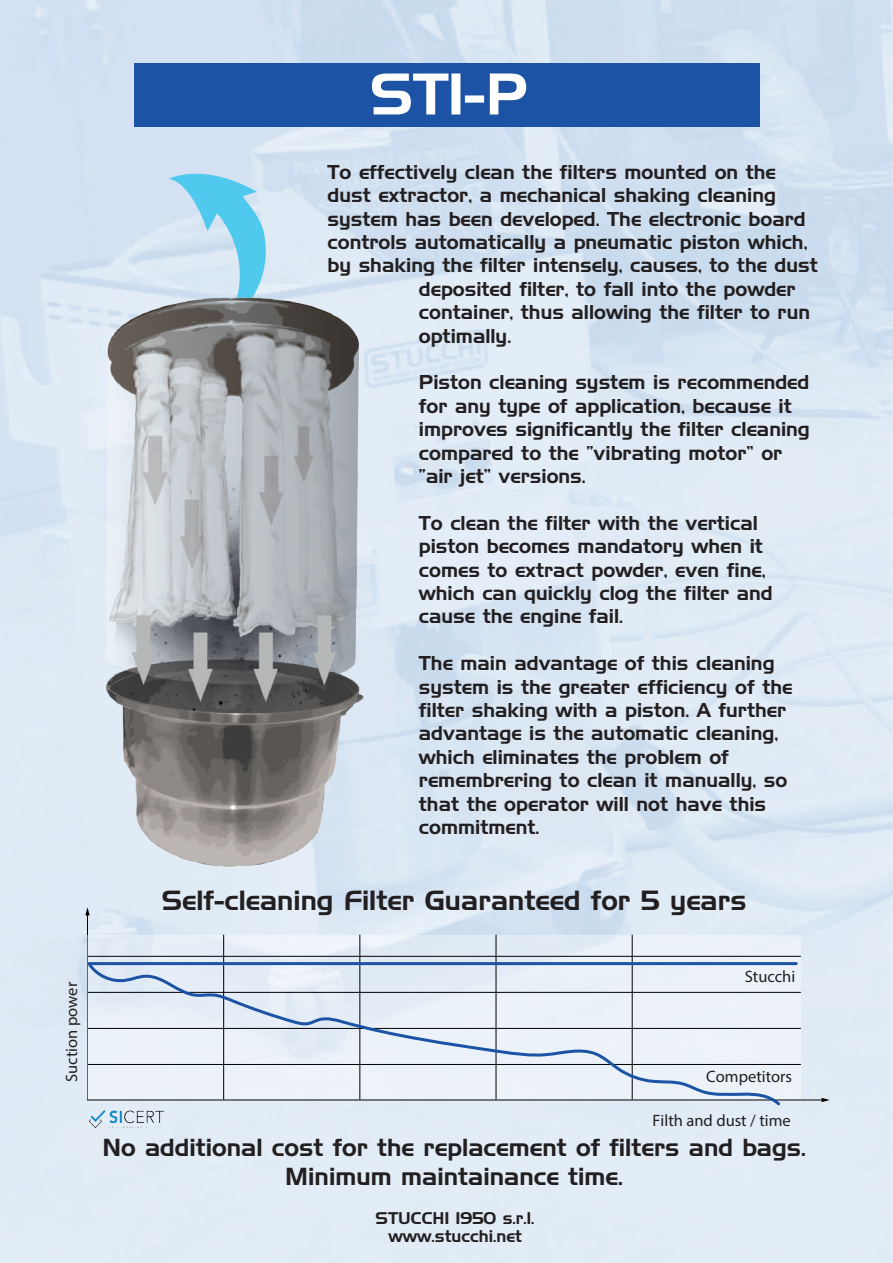
<style>
.page{position:relative;width:893px;height:1263px;background:#fff}
.page>*{position:absolute;margin:0;border:0;box-sizing:border-box;transform-origin:0 0}
.t1{font:57.15px "Handel Gothic";color:#fff}
.t2{font:27px "Handel Gothic";color:#231f20}
.t3{font:24px/28.8px "Handel Gothic";color:#231f20;text-align:center}
.t4{font:19.5px/23.4px "Handel Gothic";color:#231f20}
.t5{font:16.5px "Myriad Pro";color:#231f20}
.t6{font:16.5px/17.7px "Handel Gothic";color:#231f20;text-align:center}
</style>
<div class="page">
<img style="left:0;top:0;width:893px;height:1263px">
<div style="left:134px;top:63px;width:625px;height:64px;background:#1c53a4"></div>
<svg style="left:169px;top:161px;width:103px;height:133px;background:#a9dbf1"></svg>
<img style="left:74px;top:294px;width:297px;height:576px">
<hr style="left:87px;top:914px;width:1px;height:186px;background:#000001">
<svg style="left:85px;top:907px;width:5px;height:8px"></svg>
<div style="left:88px;top:935px;width:713px;height:164px;background:#e8f0f7"></div>
<hr style="left:88px;top:956px;width:713px;height:1px;background:#000001">
<hr style="left:88px;top:992px;width:713px;height:1px;background:#000001">
<hr style="left:88px;top:1028px;width:713px;height:1px;background:#000001">
<hr style="left:88px;top:1064px;width:713px;height:1px;background:#000001">
<hr style="left:87px;top:1099px;width:736px;height:1px;background:#000001">
<svg style="left:822px;top:1098px;width:8px;height:4px"></svg>
<hr style="left:223px;top:935px;width:1px;height:164px;background:#000001">
<hr style="left:359px;top:935px;width:1px;height:164px;background:#000001">
<hr style="left:496px;top:935px;width:1px;height:164px;background:#000001">
<hr style="left:632px;top:935px;width:1px;height:164px;background:#000001">
<svg style="left:85px;top:959px;width:698px;height:149px"></svg>
<img style="left:88px;top:1107px;width:78px;height:24px">
<p class="t5" style="left:61px;top:1082px;width:101px;rotate:-90deg">Suction power</p>
<h1 class="t1" style="left:370px;top:68px;width:159px">ST1-P</h1>
<p class="t4" style="left:328px;top:161px;width:450px">To effectively clean the filters mounted on the</p>
<p class="t4" style="left:328px;top:185px;width:450px">dust extractor, a mechanical shaking cleaning</p>
<p class="t4" style="left:328px;top:208px;width:480px">system has been developed. The electronic board</p>
<p class="t4" style="left:328px;top:231px;width:482px">controls automatically a pneumatic piston which,</p>
<p class="t4" style="left:328px;top:255px;width:492px">by shaking the filter intensely, causes, to the dust</p>
<p class="t4" style="left:419px;top:278px;width:378px">deposited filter, to fall into the powder</p>
<p class="t4" style="left:419px;top:302px;width:393px">container, thus allowing the filter to run</p>
<p class="t4" style="left:419px;top:325px;width:94px">optimally.</p>
<p class="t4" style="left:419px;top:372px;width:392px">Piston cleaning system is recommended for any type of application, because it improves significantly the filter cleaning compared to the “vibrating motor” or “air jet” versions.</p>
<p class="t4" style="left:419px;top:512px;width:355px">To clean the filter with the vertical piston becomes mandatory when it comes to extract powder, even fine, which can quickly clog the filter and cause the engine fail.</p>
<p class="t4" style="left:419px;top:653px;width:375px">The main advantage of this cleaning system is the greater efficiency of the filter shaking with a piston. A further advantage is the automatic cleaning, which eliminates the problem of remembrering to clean it manually, so that the operator will not have this commitment.</p>
<h2 class="t2" style="left:162px;top:888px;width:586px">Self-cleaning Filter Guaranteed for 5 years</h2>
<p class="t5" style="left:745px;top:966px;width:52px">Stucchi</p>
<p class="t5" style="left:706px;top:1066px;width:87px">Competitors</p>
<p class="t5" style="left:652px;top:1110px;width:140px">Filth and dust / time</p>
<p class="t3" style="left:103px;top:1135px;width:705px">No additional cost for the replacement of filters and bags.<br>Minimum maintainance time.</p>
<p class="t6" style="left:376px;top:1210px;width:160px">STUCCHI 1950 s.r.l. www.stucchi.net</p>
</div>
